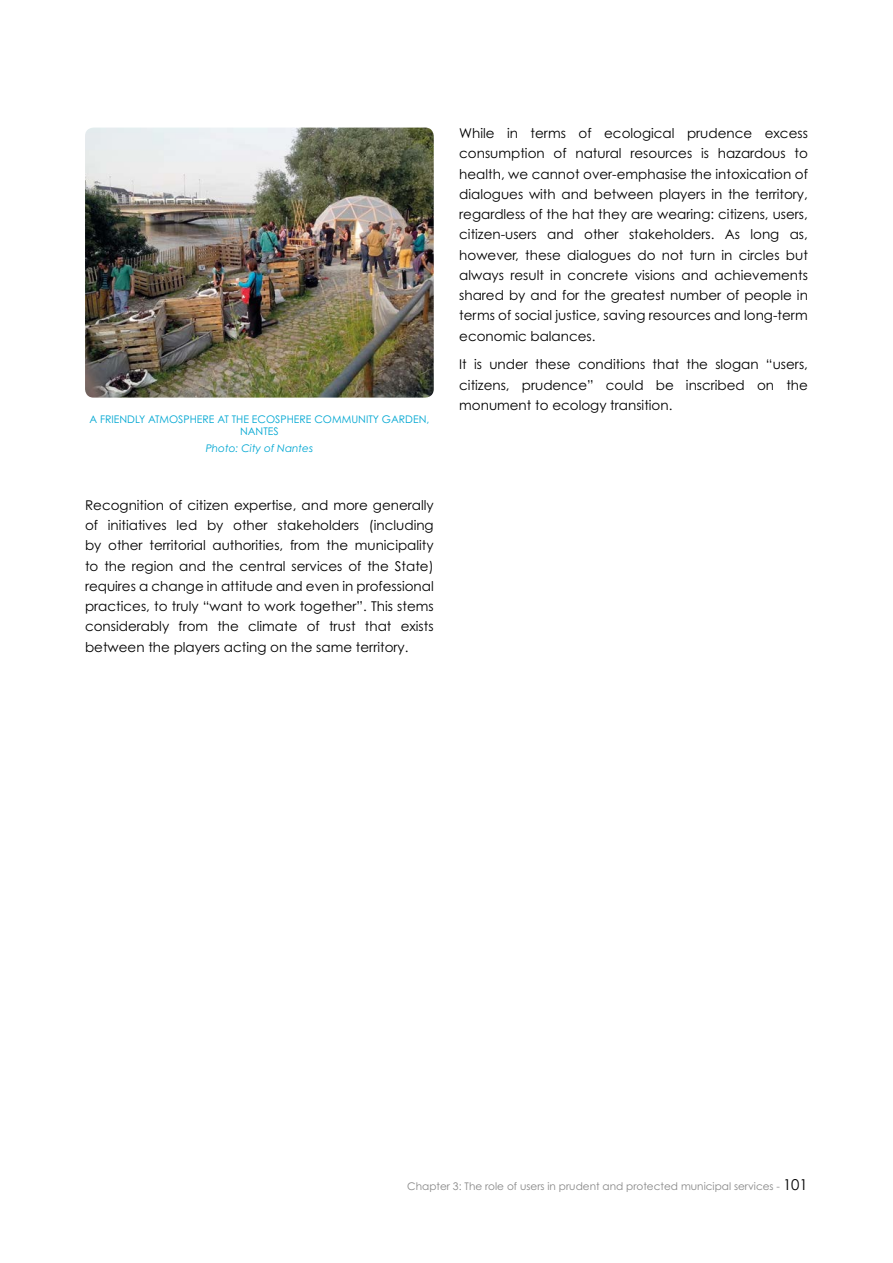
<style>
.page{position:relative;width:893px;height:1263px;background:#fff}
.page>*{position:absolute;margin:0;border:0;box-sizing:border-box;transform-origin:0 0}
.t1{font:13.5px/20.2px "Century Gothic";color:#000;text-align:justify}
.t2{font:10.5px "Century Gothic";color:#878787}
.t3{font:10.5px/12.6px "Century Gothic";color:#00a7d2;text-align:center}
.t4{font:italic 10.5px "Century Gothic";color:#00a7d2}
.s1{font-size:15px;color:#000}
</style>
<div class="page">
<img style="left:85px;top:128px;width:349px;height:270px">
<p class="t3" style="left:89px;top:413px;width:341px">A FRIENDLY ATMOSPHERE AT THE ECOSPHERE COMMUNITY GARDEN,<br>NANTES</p>
<p class="t4" style="left:206px;top:442px;width:109px">Photo: City of Nantes</p>
<p class="t1" style="left:85px;top:495px;width:350px">Recognition of citizen expertise, and more generally of initiatives led by other stakeholders (including by other territorial authorities, from the municipality to the region and the central services of the State) requires a change in attitude and even in professional practices, to truly “want to work together”. This stems considerably from the climate of trust that exists between the players acting on the same territory.</p>
<p class="t1" style="left:459px;top:123px;width:350px">While in terms of ecological prudence excess consumption of natural resources is hazardous to health, we cannot over-emphasise the intoxication of dialogues with and between players in the territory, regardless of the hat they are wearing: citizens, users, citizen-users and other stakeholders. As long as, however, these dialogues do not turn in circles but always result in concrete visions and achievements shared by and for the greatest number of people in terms of social justice, saving resources and long-term economic balances.</p>
<p class="t1" style="left:459px;top:354px;width:350px">It is under these conditions that the slogan “users, citizens, prudence” could be inscribed on the monument to ecology transition.</p>
<p class="t2" style="left:407px;top:1179px;width:402px">Chapter 3: The role of users in prudent and protected municipal services - <span class="s1">101</span></p>
</div>
